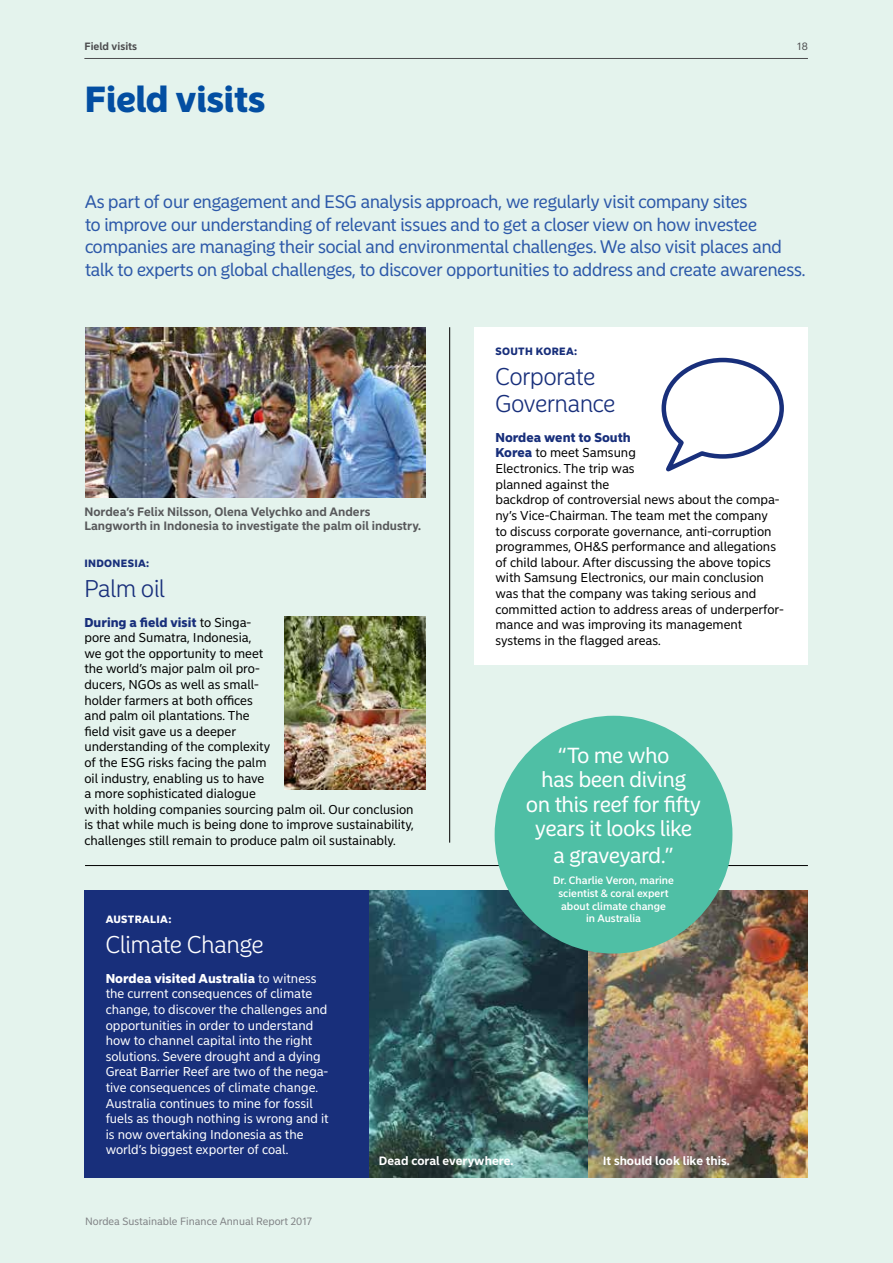
<style>
.page{position:relative;width:893px;height:1263px;background:#e4f3ed}
.page>*{position:absolute;margin:0;border:0;box-sizing:border-box;transform-origin:0 0}
.t1{font:900 36px "Nordea Sans Large";color:#034ea2}
.t2{font:300 24px/27px "Nordea Sans Large";color:#182f7b}
.t3{font:300 24px "Nordea Sans Large";color:#fff}
.t4{font:21.6px/24.3px "Nordea Sans Large";color:#fff;text-align:center}
.t5{font:18px/22.5px "Nordea Sans Large";color:#2d59a9}
.t6{font:12.75px/15.6px "Nordea Sans Small";color:#000}
.t7{font:12.75px/15.6px "Nordea Sans Small";color:#fff}
.t8{font:700 12px/14.4px "Nordea Sans Small";color:#58595b}
.t9{font:700 12px "Nordea Sans Small";color:#fff}
.t10{font:500 10.5px/12.8px "Nordea Sans Small";color:#fff;text-align:center}
.t11{font:10.5px "Nordea Sans Small";color:#808285}
.t12{font:900 10.5px "Nordea Sans Small";letter-spacing:.03em;color:#182f7b}
.t13{font:700 10.5px "Nordea Sans Small";color:#4d4d4f}
.t14{font:900 10.5px "Nordea Sans Small";letter-spacing:.03em;color:#fff}
.t15{font:10.5px "Nordea Sans Small";color:#4d4d4f}
.s1{font-weight:900;color:#182f7b}
.s2{font-weight:900}
</style>
<div class="page">
<img style="left:85px;top:327px;width:340px;height:170px">
<div style="left:84px;top:890px;width:724px;height:288px;background:#182f7b"></div>
<img style="left:369px;top:890px;width:439px;height:288px">
<img style="left:284px;top:616px;width:141px;height:173px">
<hr style="left:449px;top:327px;width:1px;height:516px;background:#000">
<hr style="left:85px;top:865px;width:723px;height:1px;background:#000">
<div style="left:474px;top:327px;width:334px;height:337px;background:#fff"></div>
<div style="left:495px;top:716px;width:237px;height:237px;background:#4fbfa5;border-radius:50%"></div>
<svg style="left:661px;top:357px;width:123px;height:115px"></svg>
<hr style="left:84px;top:58px;width:724px;height:1px;background:#4d4d4f">
<p class="t13" style="left:84px;top:40px;width:54px">Field visits</p>
<h1 class="t1" style="left:85px;top:77px;width:182px">Field visits</h1>
<p class="t15" style="left:797px;top:40px;width:12px">18</p>
<p class="t5" style="left:85px;top:191px;width:722px">As part of our engagement and ESG analysis approach, we regularly visit company sites<br>to improve our understanding of relevant issues and to get a closer view on how investee companies are managing their social and environmental challenges. We also visit places and talk to experts on global challenges, to discover opportunities to address and create awareness.</p>
<p class="t12" style="left:495px;top:345px;width:83px">SOUTH KOREA:</p>
<h2 class="t2" style="left:495px;top:364px;width:121px">Corporate<br>Governance</h2>
<p class="t6" style="left:495px;top:430px;width:290px"><span class="s1">Nordea went to South<br>Korea</span> to meet Samsung<br>Electronics. The trip was<br>planned against the<br>backdrop of controversial news about the compa&shy;ny’s Vice-Chairman. The team met the company<br>to discuss corporate governance, anti-corruption programmes, OH&amp;S performance and allegations of child labour. After discussing the above topics with Samsung Electronics, our main conclusion was that the company was taking serious and committed action to address areas of underperfor&shy;mance and was improving its management systems in the flagged areas.</p>
<p class="t8" style="left:84px;top:504px;width:338px">Nordea’s Felix Nilsson, Olena Velychko and Anders<br>Langworth in Indonesia to investigate the palm oil industry.</p>
<p class="t12" style="left:84px;top:557px;width:66px">INDONESIA:</p>
<h2 class="t2" style="left:84px;top:575px;width:82px">Palm oil</h2>
<p class="t6" style="left:84px;top:614px;width:331px"><span class="s1">During a field visit</span> to Singa-<br>pore and Sumatra, Indonesia,<br>we got the opportunity to meet<br>the world’s major palm oil pro-<br>ducers, NGOs as well as small-<br>holder farmers at both offices<br>and palm oil plantations. The<br>field visit gave us a deeper<br>understanding of the complexity<br>of the ESG risks facing the palm<br>oil industry, enabling us to have<br>a more sophisticated dialogue<br>with holding companies sourcing palm oil. Our conclusion is that while much is being done to improve sustainability, challenges still remain to produce palm oil sustainably.</p>
<h3 class="t4" style="left:526px;top:744px;width:176px">“To me who<br>has been diving<br>on this reef for fifty years it looks like</h3>
<h3 class="t4" style="left:553px;top:843px;width:122px">a graveyard.”</h3>
<p class="t10" style="left:553px;top:874px;width:122px">Dr. Charlie Veron, marine scientist &amp; coral expert about climate change<br>in Australia</p>
<p class="t14" style="left:106px;top:913px;width:67px">AUSTRALIA:</p>
<h2 class="t3" style="left:106px;top:931px;width:159px">Climate Change</h2>
<p class="t7" style="left:106px;top:971px;width:225px"><span class="s2">Nordea visited Australia</span> to witness the current consequences of climate change, to discover the challenges and opportunities in order to understand how to channel capital into the right solutions. Severe drought and a dying Great Barrier Reef are two of the nega&shy;tive consequences of climate change.<br>Australia continues to mine for fossil fuels as though nothing is wrong and it is now overtaking Indonesia as the world’s biggest exporter of coal.</p>
<p class="t9" style="left:379px;top:1153px;width:136px">Dead coral everywhere.</p>
<p class="t9" style="left:603px;top:1153px;width:128px">It should look like this.</p>
<p class="t11" style="left:85px;top:1215px;width:228px">Nordea Sustainable Finance Annual Report 2017</p>
</div>
